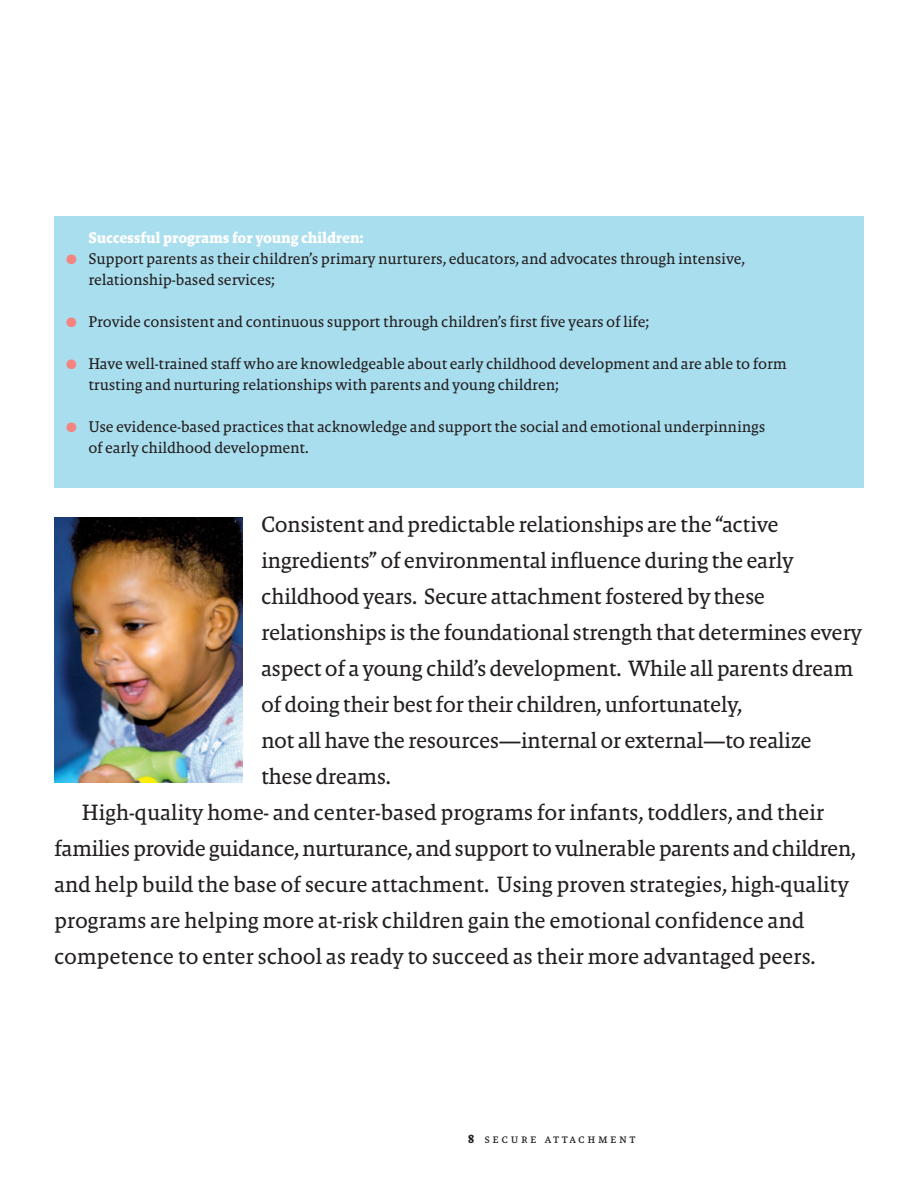
<style>
.page{position:relative;width:918px;height:1188px;background:#fff}
.page>*{position:absolute;margin:0;border:0;box-sizing:border-box;transform-origin:0 0}
.t1{font:22.5px "Malaga Reg";letter-spacing:-.025em;color:#231f20}
.t2{font:15.75px/21px "Malaga Reg";letter-spacing:-.01em;color:#231f20}
.t3{font:700 15.75px "Malaga";letter-spacing:-.01em;color:#fff}
.t4{font:12px "Malaga SC Reg";letter-spacing:.21em;color:#231f20}
.s1{color:#f38480}
.s2{font-family:"Malaga";font-weight:700}
</style>
<div class="page">
<div style="left:54px;top:216px;width:810px;height:271px;background:#a9deee"></div>
<img style="left:54px;top:518px;width:189px;height:265px">
<p class="t3" style="left:88px;top:229px;width:277px">Successful programs for young children:</p>
<p class="t2" style="left:88px;top:248px;width:658px;text-indent:-22px"><span class="s1">●</span> Support parents as their children’s primary nurturers, educators, and advocates through intensive, relationship-based services;</p>
<p class="t2" style="left:66px;top:311px;width:585px"><span class="s1">●</span> Provide consistent and continuous support through children’s first five years of life;</p>
<p class="t2" style="left:88px;top:353px;width:700px;text-indent:-22px"><span class="s1">●</span> Have well-trained staff who are knowledgeable about early childhood development and are able to form trusting and nurturing relationships with parents and young children;</p>
<p class="t2" style="left:88px;top:416px;width:678px;text-indent:-22px"><span class="s1">●</span> Use evidence-based practices that acknowledge and support the social and emotional underpinnings of early childhood development.</p>
<p class="t1" style="left:261px;top:511px;width:519px">Consistent and predictable relationships are the “active</p>
<p class="t1" style="left:261px;top:547px;width:534px">ingredients” of environmental influence during the early</p>
<p class="t1" style="left:261px;top:583px;width:506px">childhood years. Secure attachment fostered by these</p>
<p class="t1" style="left:261px;top:619px;width:602px">relationships is the foundational strength that determines every</p>
<p class="t1" style="left:261px;top:655px;width:594px">aspect of a young child’s development. While all parents dream</p>
<p class="t1" style="left:261px;top:691px;width:483px">of doing their best for their children, unfortunately,</p>
<p class="t1" style="left:261px;top:727px;width:552px">not all have the resources—internal or external—to realize</p>
<p class="t1" style="left:261px;top:763px;width:131px">these dreams.</p>
<p class="t1" style="left:82px;top:799px;width:744px">High-quality home- and center-based programs for infants, toddlers, and their</p>
<p class="t1" style="left:54px;top:835px;width:804px">families provide guidance, nurturance, and support to vulnerable parents and children,</p>
<p class="t1" style="left:54px;top:871px;width:797px">and help build the base of secure attachment. Using proven strategies, high-quality</p>
<p class="t1" style="left:54px;top:907px;width:752px">programs are helping more at-risk children gain the emotional confidence and</p>
<p class="t1" style="left:54px;top:943px;width:763px">competence to enter school as ready to succeed as their more advantaged peers.</p>
<p class="t4" style="left:468px;top:1133px;width:169px"><span class="s2">8</span> secure attachment</p>
</div>
